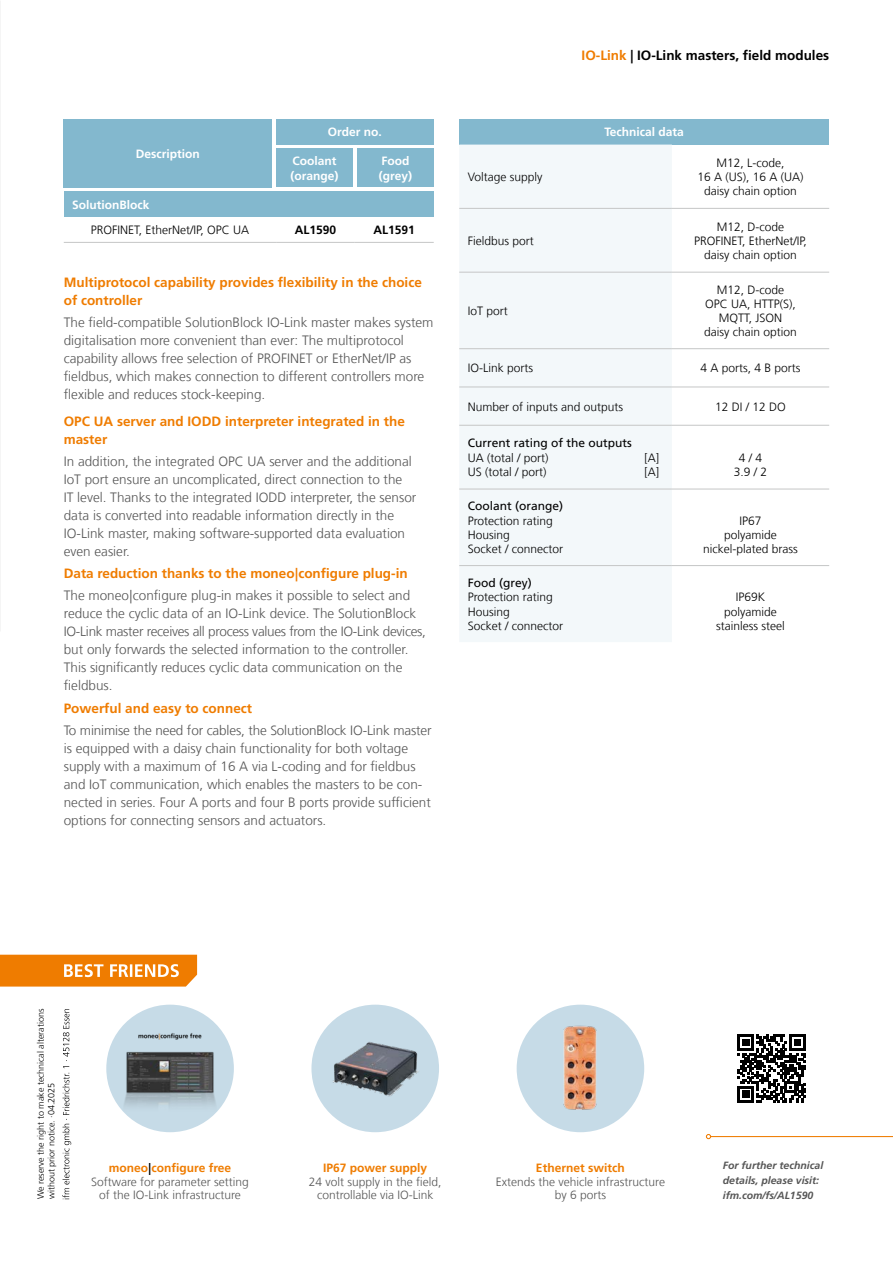
<style>
.page{position:relative;width:893px;height:1263px;background:#fff}
.page>*{position:absolute;margin:0;border:0;box-sizing:border-box;transform-origin:0 0}
.Fließtext{font:300 13.5px/18px "Frutiger LT Com";color:#565656}
.Fließtext_Headline{font:700 13.5px/18px "Frutiger LT Com";color:#ef7c00}
.Fließtext-2{font:700 13.5px "Frutiger LT Com";color:#ef7c00}
.Box_Produktgruppe{font:700 13.5px "Frutiger LT Com";color:#000}
.Tabellentext_zentriert{font:300 12px/14.2px "Frutiger LT Com";color:#000;text-align:center}
.Tabellentext_TAB{font:300 12px "Frutiger LT Com";color:#000}
.Best_Friends_Fließtext{font:300 12px/13.5px "Frutiger LT Com";color:#565656;text-align:center}
.Tabellentext_TAB-2{font:12px/14.2px "Frutiger LT Com";color:#000}
.Tabellenkopf{font:700 12px/14.2px "Frutiger LT Com";color:#fff}
.Best_Friends_Headline_orange{font:700 12px "Frutiger LT Com";color:#ef7c00}
.Tabelle_Subheadline{font:700 12px "Frutiger LT Com";color:#fff}
.BESTELLNUMMER{font:700 12px "Frutiger LT Com";color:#000}
.QR_Code_linksbündig{font:italic 700 10.5px/15px "Frutiger LT Com";color:#565656}
.Datum{font:300 9px/10.6px "Frutiger LT Com";color:#000}
.s1{color:#ef7c00}
.s2{font-weight:300}
.s3{color:#000}
</style>
<div class="page">
<svg style="left:0;top:955px;width:197px;height:31px;background:#f08b1e"></svg>
<hr style="left:711px;top:1136px;width:182px;height:1px;background:#ef7c00">
<svg style="left:706px;top:1134px;width:5px;height:5px"></svg>
<svg style="left:738px;top:1034px;width:68px;height:68px"></svg>
<svg style="left:62px;top:1009px;width:9px;height:190px"></svg>
<div style="left:64px;top:191px;width:370px;height:26px;background:#83b8ce"></div>
<hr style="left:64px;top:242px;width:212px;height:1px;background:#c5c6c6">
<hr style="left:276px;top:242px;width:79px;height:1px;background:#c5c6c6">
<hr style="left:355px;top:242px;width:79px;height:1px;background:#c5c6c6">
<div style="left:64px;top:119px;width:208px;height:68px;background:#83b8ce"></div>
<div style="left:276px;top:119px;width:157px;height:26px;background:#83b8ce"></div>
<div style="left:357px;top:149px;width:77px;height:38px;background:#83b8ce"></div>
<div style="left:276px;top:149px;width:77px;height:38px;background:#83b8ce"></div>
<div style="left:459px;top:119px;width:370px;height:26px;background:#83b8ce"></div>
<div style="left:459px;top:145px;width:213px;height:497px;background:#f3f8fa"></div>
<hr style="left:459px;top:208px;width:213px;height:1px;background:#c5c6c6">
<hr style="left:672px;top:208px;width:157px;height:1px;background:#c5c6c6">
<hr style="left:459px;top:272px;width:213px;height:1px;background:#c5c6c6">
<hr style="left:672px;top:272px;width:157px;height:1px;background:#c5c6c6">
<hr style="left:459px;top:348px;width:213px;height:1px;background:#c5c6c6">
<hr style="left:672px;top:348px;width:157px;height:1px;background:#c5c6c6">
<hr style="left:459px;top:387px;width:213px;height:1px;background:#c5c6c6">
<hr style="left:672px;top:387px;width:157px;height:1px;background:#c5c6c6">
<hr style="left:459px;top:425px;width:213px;height:1px;background:#c5c6c6">
<hr style="left:672px;top:425px;width:157px;height:1px;background:#c5c6c6">
<hr style="left:459px;top:489px;width:213px;height:1px;background:#c5c6c6">
<hr style="left:672px;top:489px;width:157px;height:1px;background:#c5c6c6">
<hr style="left:459px;top:565px;width:213px;height:1px;background:#c5c6c6">
<hr style="left:672px;top:565px;width:157px;height:1px;background:#c5c6c6">
<div style="left:106px;top:1005px;width:128px;height:127px;background:#c6dbe7;border-radius:50%"></div>
<img style="left:116px;top:1014px;width:108px;height:109px">
<div style="left:311px;top:1005px;width:128px;height:127px;background:#c6dbe7;border-radius:50%"></div>
<img style="left:329px;top:1022px;width:92px;height:92px">
<div style="left:517px;top:1005px;width:127px;height:127px;background:#c6dbe7;border-radius:50%"></div>
<img style="left:535px;top:1023px;width:91px;height:91px">
<p class="Tabellenkopf" style="left:136px;top:146px;width:65px">Description</p>
<p class="Tabellenkopf" style="left:328px;top:125px;width:55px">Order no.</p>
<p class="Tabellenkopf" style="left:379px;top:154px;width:35px">Food (grey)</p>
<p class="Tabellenkopf" style="left:290px;top:154px;width:49px">Coolant (orange)</p>
<p class="Tabelle_Subheadline" style="left:72px;top:197px;width:79px">SolutionBlock</p>
<p class="Tabellentext_zentriert" style="left:91px;top:223px;width:160px">PROFINET, EtherNet/IP, OPC UA</p>
<p class="BESTELLNUMMER" style="left:295px;top:223px;width:43px">AL1590</p>
<p class="BESTELLNUMMER" style="left:374px;top:223px;width:43px">AL1591</p>
<p class="Fließtext_Headline" style="left:64px;top:273px;width:360px">Multiprotocol capability provides flexibility in the choice of controller</p>
<p class="Fließtext" style="left:64px;top:313px;width:371px">The field-compatible SolutionBlock IO-Link master makes system digitalisation more convenient than ever: The multiprotocol capability allows free selection of PROFINET or EtherNet/IP as fieldbus, which makes connection to different controllers more flexible and reduces stock-keeping.</p>
<p class="Fließtext_Headline" style="left:64px;top:412px;width:343px">OPC UA server and IODD interpreter integrated in the master</p>
<p class="Fließtext" style="left:64px;top:452px;width:354px">In addition, the integrated OPC UA server and the additional IoT port ensure an uncomplicated, direct connection to the<br>IT level. Thanks to the integrated IODD interpreter, the sensor data is converted into readable information directly in the IO-Link master, making software-supported data evaluation even easier.</p>
<p class="Fließtext-2" style="left:64px;top:565px;width:345px">Data reduction thanks to the moneo|configure plug-in</p>
<p class="Fließtext" style="left:64px;top:587px;width:364px">The moneo|configure plug-in makes it possible to select and reduce the cyclic data of an IO-Link device. The SolutionBlock IO-Link master receives all process values from the IO-Link devices, but only forwards the selected information to the controller.<br>This significantly reduces cyclic data communication on the fieldbus.</p>
<p class="Fließtext-2" style="left:64px;top:700px;width:190px">Powerful and easy to connect</p>
<p class="Fließtext" style="left:64px;top:721px;width:369px">To minimise the need for cables, the SolutionBlock IO-Link master is equipped with a daisy chain functionality for both voltage supply with a maximum of 16 A via L-coding and for fieldbus and IoT communication, which enables the masters to be con&shy;nected in series. Four A ports and four B ports provide sufficient options for connecting sensors and actuators.</p>
<p class="Box_Produktgruppe" style="left:582px;top:47px;width:249px"><span class="s1">IO-Link</span> | IO-Link masters, field modules</p>
<p class="Tabellentext_TAB" style="left:468px;top:170px;width:76px">Voltage supply</p>
<p class="Tabellentext_TAB" style="left:468px;top:234px;width:68px">Fieldbus port</p>
<p class="Tabellentext_TAB" style="left:468px;top:304px;width:42px">IoT port</p>
<p class="Tabellenkopf" style="left:604px;top:125px;width:81px">Technical data</p>
<p class="Tabellentext_zentriert" style="left:697px;top:155px;width:108px">M12, L-code,<br>16 A (US), 16 A (UA)</p>
<p class="Tabellentext_zentriert" style="left:704px;top:184px;width:94px">daisy chain option</p>
<p class="Tabellentext_zentriert" style="left:694px;top:219px;width:114px">M12, D-code<br>PROFINET, EtherNet/IP, daisy chain option</p>
<p class="Tabellentext_zentriert" style="left:705px;top:282px;width:92px">M12, D-code<br>OPC UA, HTTP(S),<br>MQTT, JSON</p>
<p class="Tabellentext_zentriert" style="left:704px;top:325px;width:94px">daisy chain option</p>
<p class="Tabellentext_TAB" style="left:468px;top:361px;width:67px">IO-Link ports</p>
<p class="Tabellentext_zentriert" style="left:700px;top:361px;width:102px">4 A ports, 4 B ports</p>
<p class="Tabellentext_TAB" style="left:468px;top:399px;width:157px">Number of inputs and outputs</p>
<p class="Tabellentext_zentriert" style="left:715px;top:399px;width:72px">12 DI / 12 DO</p>
<p class="Tabellentext_TAB-2" style="left:468px;top:436px;width:166px">Current rating of the outputs<br><span class="s2">UA (total / port)</span></p>
<p class="Tabellentext_TAB" style="left:644px;top:450px;width:16px">[A]</p>
<p class="Tabellentext_zentriert" style="left:739px;top:450px;width:25px">4 / 4</p>
<p class="Tabellentext_zentriert" style="left:734px;top:465px;width:35px">3.9 / 2</p>
<p class="Tabellentext_TAB" style="left:468px;top:465px;width:80px">US (total / port)</p>
<p class="Tabellentext_TAB" style="left:644px;top:465px;width:16px">[A]</p>
<p class="Tabellentext_TAB-2" style="left:468px;top:499px;width:97px">Coolant (orange)</p>
<p class="Tabellentext_TAB" style="left:468px;top:513px;width:87px">Protection rating</p>
<p class="Tabellentext_TAB" style="left:468px;top:528px;width:44px">Housing</p>
<p class="Tabellentext_TAB" style="left:468px;top:542px;width:97px">Socket / connector</p>
<p class="Tabellentext_TAB-2" style="left:468px;top:576px;width:65px">Food (grey)</p>
<p class="Tabellentext_TAB" style="left:468px;top:590px;width:87px">Protection rating</p>
<p class="Tabellentext_TAB" style="left:468px;top:604px;width:44px">Housing</p>
<p class="Tabellentext_TAB" style="left:468px;top:619px;width:97px">Socket / connector</p>
<p class="Tabellentext_zentriert" style="left:739px;top:513px;width:24px">IP67</p>
<p class="Tabellentext_zentriert" style="left:724px;top:528px;width:54px">polyamide</p>
<p class="Tabellentext_zentriert" style="left:703px;top:542px;width:96px">nickel-plated brass</p>
<p class="Tabellentext_zentriert" style="left:736px;top:590px;width:31px">IP69K</p>
<p class="Tabellentext_zentriert" style="left:724px;top:604px;width:54px">polyamide</p>
<p class="Tabellentext_zentriert" style="left:716px;top:619px;width:70px">stainless steel</p>
<p class="Datum" style="left:35px;top:1199px;width:192px;rotate:-90deg">We reserve the right to make technical alterations without prior notice. ·04.2025</p>
<p class="Best_Friends_Headline_orange" style="left:109px;top:1161px;width:124px">moneo<span class="s3">|</span>configure free</p>
<p class="Best_Friends_Fließtext" style="left:91px;top:1175px;width:159px">Software for parameter setting of the IO-Link infrastructure</p>
<p class="Best_Friends_Headline_orange" style="left:323px;top:1161px;width:106px">IP67 power supply</p>
<p class="Best_Friends_Fließtext" style="left:309px;top:1175px;width:134px">24 volt supply in the field, controllable via IO-Link</p>
<p class="Best_Friends_Headline_orange" style="left:536px;top:1161px;width:90px">Ethernet switch</p>
<p class="Best_Friends_Fließtext" style="left:496px;top:1175px;width:171px">Extends the vehicle infrastructure by 6 ports</p>
<p class="QR_Code_linksbündig" style="left:723px;top:1158px;width:102px">For further technical details, please visit:</p>
<p class="QR_Code_linksbündig" style="left:723px;top:1188px;width:92px">ifm.com/fs/AL1590</p>
</div>
